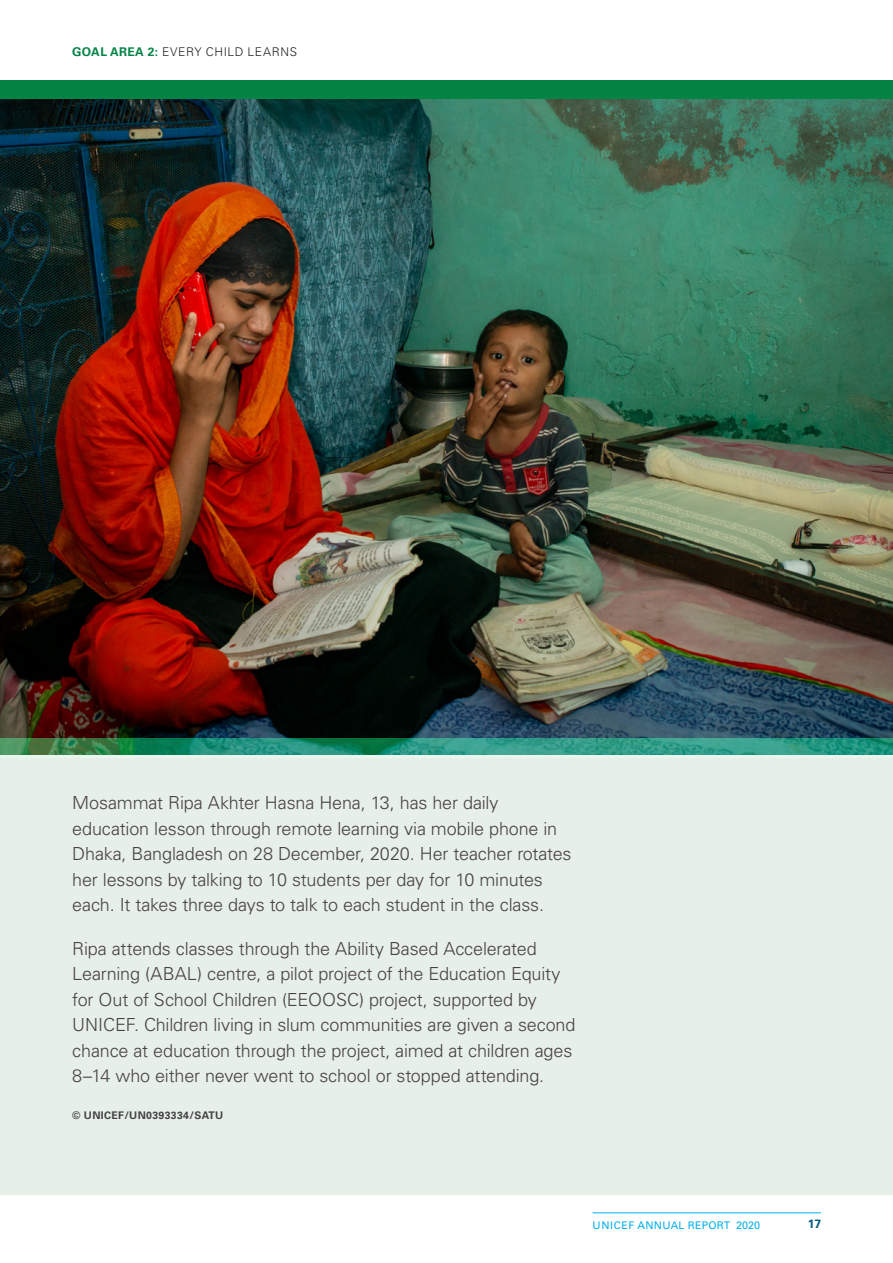
<style>
.page{position:relative;width:893px;height:1263px;background:#fff}
.page>*{position:absolute;margin:0;border:0;box-sizing:border-box;transform-origin:0 0}
.AR_lg_caption{font:300 18px/25.5px "Univers LT Std";letter-spacing:-.01em;color:#474242}
.t1{font:300 12px "Univers LT Std";letter-spacing:.05em;color:#231f20}
.t2{font:700 12px "Univers LT Std";color:#005b7f}
.t3{font:10.5px "Univers LT Std";letter-spacing:.025em;color:#00aeef}
.AR_Body{font:700 10.5px "Univers LT Std";letter-spacing:.03em;color:#424143}
.s1{font-weight:700;color:#038445}
.s2{font-size:10.8px}
</style>
<div class="page">
<hr style="left:593px;top:1212px;width:228px;height:1px;background:#00aeef">
<div style="left:0;top:80px;width:893px;height:294px;background:#038445"></div>
<img style="left:0;top:99px;width:893px;height:639px">
<div style="left:0;top:756px;width:893px;height:439px;background:#e7efe9"></div>
<svg style="left:0;top:738px;width:893px;height:18px;background:#34977c"></svg>
<p class="t1" style="left:72px;top:44px;width:226px"><span class="s1">GOAL AREA 2:</span> EVERY CHILD LEARNS</p>
<p class="AR_lg_caption" style="left:72px;top:790px;width:501px">Mosammat Ripa Akhter Hasna Hena, 13, has her daily education lesson through remote learning via mobile phone in Dhaka, Bangladesh on 28 December, 2020. Her teacher rotates her lessons by talking to 10 students per day for 10 minutes each. It takes three days to talk to each student in the class.</p>
<p class="AR_lg_caption" style="left:72px;top:935px;width:505px">Ripa attends classes through the Ability Based Accelerated Learning (ABAL) centre, a pilot project of the Education Equity for Out of School Children (EEOOSC) project, supported by UNICEF. Children living in slum communities are given a second chance at education through the project, aimed at children ages 8–14 who either never went to school or stopped attending.</p>
<p class="AR_Body" style="left:72px;top:1109px;width:153px">© UNICEF/UN0393334/SATU</p>
<p class="t3" style="left:593px;top:1218px;width:169px">UNICEF ANNUAL REPORT <span class="s2">2020</span></p>
<p class="t2" style="left:808px;top:1217px;width:15px">17</p>
</div>
